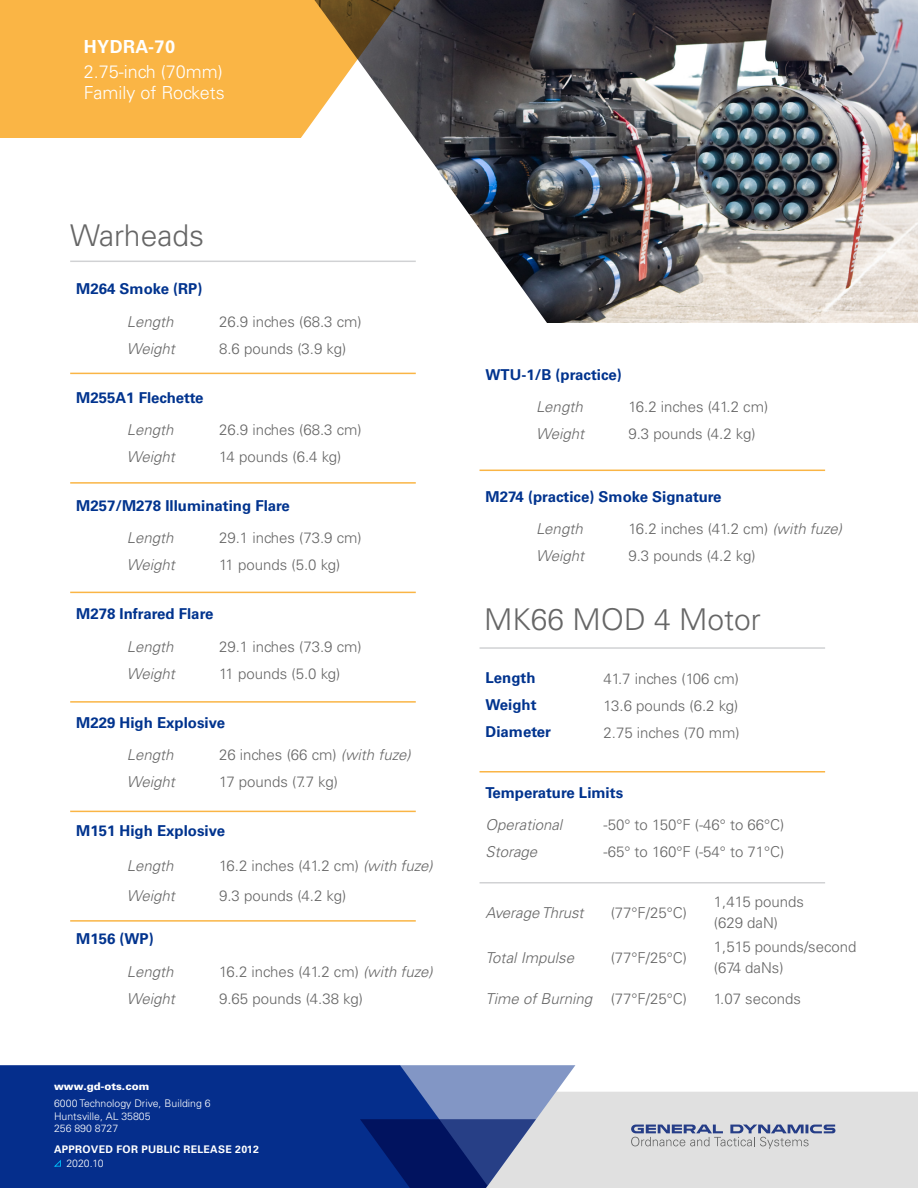
<style>
.page{position:relative;width:918px;height:1188px;background:#fff}
.page>*{position:absolute;margin:0;border:0;box-sizing:border-box;transform-origin:0 0}
.Heading_2{font:300 30px "Univers";color:#666}
.Small_Title_2{font:300 18px/21px "Univers";color:#fff}
.Small_Title_1{font:700 18px "Univers";letter-spacing:.025em;color:#fff}
.Characteristic_Table{font:300 15px "Univers";color:#666}
.Body_Copy{font:300 15px/21px "Univers";color:#666}
.Body_Copy-2{font:italic 300 15px "Univers";color:#666}
.Characteristic_Table-2{font:700 15px "Univers";color:#00338e}
.Body_Copy-3{font:700 15px "Univers";color:#00338e}
.Small_Title_2-2{font:300 10.5px/12.8px "Univers";color:#fff}
.t1{font:700 10.5px "Univers";letter-spacing:.025em;color:#fff}
.t2{font:900 10.5px "Univers";color:#fff}
.s1{font-style:italic}
</style>
<div class="page">
<div style="left:0;top:0;width:253px;height:138px;background:#fab545"></div>
<div style="left:0;top:1065px;width:360px;height:123px;background:#052e8c"></div>
<svg style="left:54px;top:1159px;width:7px;height:8px"></svg>
<svg style="left:360px;top:1065px;width:558px;height:123px;background:#acb4ca"></svg>
<svg style="left:253px;top:0;width:163px;height:375px"></svg>
<img style="left:313px;top:0;width:605px;height:337px">
<div style="left:428px;top:323px;width:490px;height:111px;background:#fff"></div>
<hr style="left:70px;top:482px;width:346px;height:2px;background:#fab545">
<hr style="left:70px;top:373px;width:346px;height:1px;background:#fab545">
<hr style="left:70px;top:592px;width:346px;height:1px;background:#fab545">
<hr style="left:70px;top:701px;width:346px;height:2px;background:#fab545">
<hr style="left:70px;top:811px;width:346px;height:1px;background:#fab545">
<hr style="left:70px;top:920px;width:346px;height:2px;background:#fab545">
<hr style="left:480px;top:470px;width:345px;height:1px;background:#fab545">
<hr style="left:480px;top:771px;width:345px;height:2px;background:#fab545">
<hr style="left:480px;top:882px;width:345px;height:2px;background:#d1d2d4">
<hr style="left:480px;top:647px;width:345px;height:2px;background:#d1d2d4">
<hr style="left:70px;top:261px;width:346px;height:1px;background:#d1d2d4">
<p class="Small_Title_1" style="left:84px;top:36px;width:93px">HYDRA-70</p>
<p class="Small_Title_2" style="left:84px;top:61px;width:143px">2.75-inch (70mm)<br>Family of Rockets</p>
<p class="Heading_2" style="left:70px;top:218px;width:135px">Warheads</p>
<p class="Characteristic_Table-2" style="left:76px;top:280px;width:128px">M264 Smoke (RP)</p>
<p class="Body_Copy-2" style="left:127px;top:312px;width:48px">Length</p>
<p class="Characteristic_Table" style="left:219px;top:312px;width:144px">26.9 inches (68.3 cm)</p>
<p class="Body_Copy-2" style="left:127px;top:339px;width:49px">Weight</p>
<p class="Characteristic_Table" style="left:219px;top:339px;width:129px">8.6 pounds (3.9 kg)</p>
<p class="Characteristic_Table-2" style="left:76px;top:389px;width:129px">M255A1 Flechette</p>
<p class="Body_Copy-2" style="left:127px;top:421px;width:48px">Length</p>
<p class="Characteristic_Table" style="left:219px;top:421px;width:144px">26.9 inches (68.3 cm)</p>
<p class="Body_Copy-2" style="left:127px;top:448px;width:49px">Weight</p>
<p class="Characteristic_Table" style="left:219px;top:448px;width:124px">14 pounds (6.4 kg)</p>
<p class="Characteristic_Table-2" style="left:76px;top:497px;width:215px">M257/M278 Illuminating Flare</p>
<p class="Body_Copy-2" style="left:127px;top:529px;width:48px">Length</p>
<p class="Characteristic_Table" style="left:219px;top:529px;width:144px">29.1 inches (73.9 cm)</p>
<p class="Body_Copy-2" style="left:127px;top:556px;width:49px">Weight</p>
<p class="Characteristic_Table" style="left:219px;top:556px;width:123px">11 pounds (5.0 kg)</p>
<p class="Characteristic_Table-2" style="left:76px;top:605px;width:139px">M278 Infrared Flare</p>
<p class="Body_Copy-2" style="left:127px;top:637px;width:48px">Length</p>
<p class="Characteristic_Table" style="left:219px;top:637px;width:144px">29.1 inches (73.9 cm)</p>
<p class="Body_Copy-2" style="left:127px;top:664px;width:49px">Weight</p>
<p class="Characteristic_Table" style="left:219px;top:664px;width:123px">11 pounds (5.0 kg)</p>
<p class="Characteristic_Table-2" style="left:76px;top:714px;width:150px">M229 High Explosive</p>
<p class="Body_Copy-2" style="left:127px;top:746px;width:48px">Length</p>
<p class="Characteristic_Table" style="left:219px;top:746px;width:193px">26 inches (66 cm) <span class="s1">(with fuze)</span></p>
<p class="Body_Copy-2" style="left:127px;top:773px;width:49px">Weight</p>
<p class="Characteristic_Table" style="left:219px;top:773px;width:120px">17 pounds (7.7 kg)</p>
<p class="Characteristic_Table-2" style="left:76px;top:822px;width:150px">M151 High Explosive</p>
<p class="Body_Copy-2" style="left:127px;top:857px;width:48px">Length</p>
<p class="Characteristic_Table" style="left:219px;top:857px;width:215px">16.2 inches (41.2 cm) <span class="s1">(with fuze)</span></p>
<p class="Body_Copy-2" style="left:127px;top:887px;width:49px">Weight</p>
<p class="Characteristic_Table" style="left:219px;top:887px;width:129px">9.3 pounds (4.2 kg)</p>
<p class="Characteristic_Table-2" style="left:76px;top:930px;width:79px">M156 (WP)</p>
<p class="Body_Copy-2" style="left:127px;top:962px;width:48px">Length</p>
<p class="Characteristic_Table" style="left:219px;top:962px;width:215px">16.2 inches (41.2 cm) <span class="s1">(with fuze)</span></p>
<p class="Body_Copy-2" style="left:127px;top:989px;width:49px">Weight</p>
<p class="Characteristic_Table" style="left:219px;top:989px;width:145px">9.65 pounds (4.38 kg)</p>
<p class="t2" style="left:54px;top:1080px;width:97px">www.gd-ots.com</p>
<p class="Small_Title_2-2" style="left:54px;top:1097px;width:158px">6000 Technology Drive, Building 6<br>Huntsville, AL 35805</p>
<p class="Small_Title_2-2" style="left:54px;top:1122px;width:66px">256 890 8727</p>
<p class="t1" style="left:54px;top:1143px;width:206px">APPROVED FOR PUBLIC RELEASE 2012</p>
<p class="Small_Title_2-2" style="left:66px;top:1157px;width:39px">2020.10</p>
<p class="Characteristic_Table-2" style="left:486px;top:366px;width:138px">WTU-1/B (practice)</p>
<p class="Body_Copy-2" style="left:536px;top:398px;width:48px">Length</p>
<p class="Characteristic_Table" style="left:628px;top:398px;width:141px">16.2 inches (41.2 cm)</p>
<p class="Body_Copy-2" style="left:536px;top:425px;width:49px">Weight</p>
<p class="Characteristic_Table" style="left:628px;top:425px;width:129px">9.3 pounds (4.2 kg)</p>
<p class="Characteristic_Table-2" style="left:486px;top:488px;width:238px">M274 (practice) Smoke Signature</p>
<p class="Body_Copy-2" style="left:536px;top:520px;width:48px">Length</p>
<p class="Characteristic_Table" style="left:628px;top:520px;width:215px">16.2 inches (41.2 cm) <span class="s1">(with fuze)</span></p>
<p class="Body_Copy-2" style="left:536px;top:547px;width:49px">Weight</p>
<p class="Characteristic_Table" style="left:628px;top:547px;width:129px">9.3 pounds (4.2 kg)</p>
<p class="Heading_2" style="left:484px;top:601px;width:278px">MK66 MOD 4 Motor</p>
<p class="Body_Copy-3" style="left:486px;top:669px;width:52px">Length</p>
<p class="Body_Copy" style="left:604px;top:668px;width:137px">41.7 inches (106 cm)</p>
<p class="Body_Copy-3" style="left:486px;top:696px;width:53px">Weight</p>
<p class="Body_Copy" style="left:604px;top:695px;width:136px">13.6 pounds (6.2 kg)</p>
<p class="Body_Copy-3" style="left:486px;top:723px;width:67px">Diameter</p>
<p class="Body_Copy" style="left:604px;top:722px;width:137px">2.75 inches (70 mm)</p>
<p class="Body_Copy-3" style="left:486px;top:784px;width:139px">Temperature Limits</p>
<p class="Body_Copy-2" style="left:486px;top:816px;width:78px">Operational</p>
<p class="Body_Copy" style="left:604px;top:815px;width:182px">-50° to 150°F (-46° to 66°C)</p>
<p class="Body_Copy-2" style="left:486px;top:843px;width:53px">Storage</p>
<p class="Body_Copy" style="left:604px;top:842px;width:182px">-65° to 160°F (-54° to 71°C)</p>
<p class="Body_Copy-2" style="left:486px;top:903px;width:100px">Average Thrust</p>
<p class="Body_Copy" style="left:611px;top:902px;width:78px">(77°F/25°C)</p>
<p class="Body_Copy" style="left:714px;top:892px;width:92px">1,415 pounds (629 daN)</p>
<p class="Body_Copy-2" style="left:486px;top:948px;width:90px">Total Impulse</p>
<p class="Body_Copy" style="left:611px;top:947px;width:78px">(77°F/25°C)</p>
<p class="Body_Copy" style="left:714px;top:936px;width:144px">1,515 pounds/second (674 daNs)</p>
<p class="Body_Copy-2" style="left:486px;top:989px;width:108px">Time of Burning</p>
<p class="Body_Copy" style="left:611px;top:988px;width:78px">(77°F/25°C)</p>
<p class="Body_Copy" style="left:714px;top:988px;width:89px">1.07 seconds</p>
</div>
